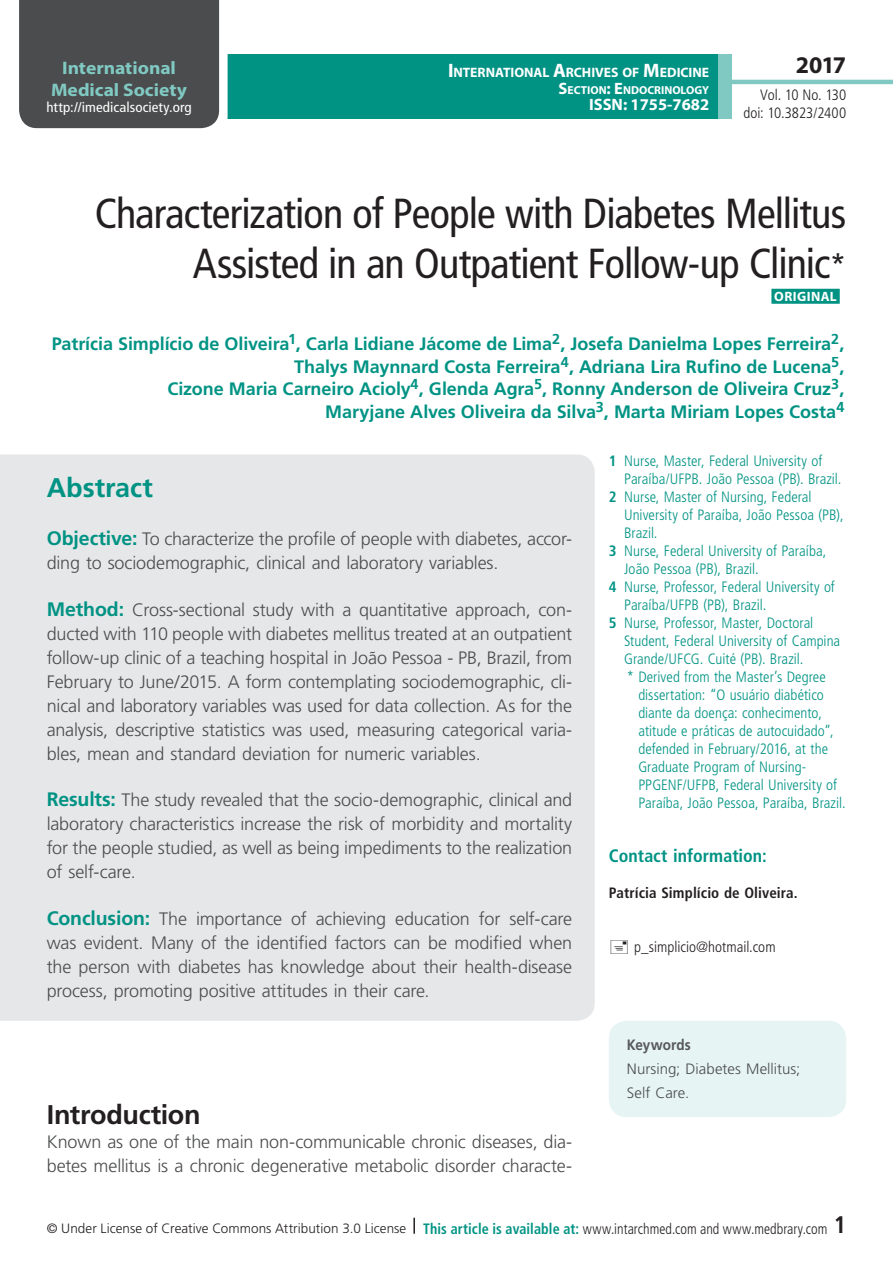
<style>
.page{position:relative;width:893px;height:1263px;background:#fff}
.page>*{position:absolute;margin:0;border:0;box-sizing:border-box;transform-origin:0 0}
.t1{font:condensed 42px/50.4px "Frutiger LT Std";letter-spacing:-.02em;color:#231f20;text-align:right}
.t2{font:700 27px "Frutiger LT Std";letter-spacing:-.015em;color:#231f20}
.t3{font:700 27px "Frutiger LT Std";letter-spacing:-.005em;color:#009384}
.t4{font:700 24px "Myriad Pro";color:#231f20}
.t5{font:700 condensed 24px "Frutiger LT Std";color:#231f20}
.t6{font:700 18.15px/21.8px "Myriad Pro";color:#80c9c2;text-align:center;scale:1.07 1}
.t7{font:300 18px/24px "Frutiger LT Std";letter-spacing:-.01em;color:#4b4c4d;text-align:justify}
.t8{font:700 18px/22.5px "Frutiger LT Std";letter-spacing:-.005em;color:#009384;text-align:right}
.t9{font:700 condensed 18px "Frutiger LT Std";color:#009384}
.t10{font:700 16.5px "Myriad Pro";color:#fff}
.t11{font:300 condensed 15px "Frutiger LT Std";color:#009384}
.t12{font:300 condensed 15px/18px "Frutiger LT Std";color:#231f20;text-align:right}
.t13{font:300 15px/24px "Frutiger LT Std";color:#4b4c4d}
.t14{font:700 condensed 15px "Frutiger LT Std";letter-spacing:.005em;color:#231f20}
.t15{font:700 15px "Frutiger LT Std";letter-spacing:.005em;color:#57585a;scale:.9 1}
.t16{font:condensed 13.95px "Frutiger LT Std";letter-spacing:.005em;color:#fff;scale:1.07 1}
.t17{font:700 13.65px "Myriad Pro";letter-spacing:-.005em;color:#fff}
.t18{font:300 13.5px "Frutiger LT Std";letter-spacing:.005em;color:#231f20}
.t19{font:700 13.5px "Myriad Pro";letter-spacing:.03em;color:#fff}
.t20{font:700 11.55px "Myriad Pro";color:#fff}
.s1{font-size:19.5px}
.s2{font-size:16.5px}
.s3{font-size:33px}
.s4{font-weight:700}
.s5{font-weight:700;font-size:19.5px;color:#009384}
.s6{font-weight:700;font-stretch:condensed;font-size:15px;color:#009384}
.s7{font-stretch:condensed;font-size:15px}
</style>
<div class="page">
<div style="left:23px;top:54px;width:762px;height:65px;background:#009384"></div>
<div style="left:19px;top:0;width:209px;height:129px;background:#4b4c4d"></div>
<div style="left:732px;top:36px;width:161px;height:94px;background:#fff"></div>
<hr style="left:730px;top:80px;width:163px;height:4px;background:#80c9c2">
<div style="left:718px;top:54px;width:14px;height:65px;background:#80c9c2"></div>
<svg style="left:413px;top:1218px;width:2px;height:16px"></svg>
<div style="left:0;top:454px;width:595px;height:567px;background:#e6e7e9"></div>
<div style="left:771px;top:289px;width:69px;height:15px;background:#009384"></div>
<div style="left:609px;top:1021px;width:237px;height:96px;background:#e6f4f3;border-radius:18px"></div>
<p class="t6" style="left:51px;top:56px;width:129px">International<br>Medical Society</p>
<p class="t16" style="left:46px;top:99px;width:137px">http://imedicalsociety.org</p>
<p class="t17" style="left:448px;top:64px;width:263px"><span class="s1">I</span>NTERNATIONAL <span class="s1">A</span>RCHIVES OF <span class="s1">M</span>EDICINE</p>
<p class="t20" style="left:559px;top:82px;width:152px"><span class="s2">S</span>ECTION<span class="s2">: E</span>NDOCRINOLOGY</p>
<p class="t10" style="left:589px;top:94px;width:122px">ISSN: 1755-7682</p>
<h3 class="t4" style="left:796px;top:49px;width:52px">2017</h3>
<p class="t12" style="left:743px;top:86px;width:104px">Vol. 10 No. 130 doi: 10.3823/2400</p>
<h1 class="t1" style="left:95px;top:188px;width:753px">Characterization of People with Diabetes Mellitus<br>Assisted in an Outpatient Follow-up Clinic<span class="s3">*</span></h1>
<p class="t19" style="left:774px;top:287px;width:64px">ORIGINAL</p>
<p class="t8" style="left:52px;top:333px;width:794px">Patrícia Simplício de Oliveira<sup>1</sup>, Carla Lidiane Jácome de Lima<sup>2</sup>, Josefa Danielma Lopes Ferreira<sup>2</sup>, Thalys Maynnard Costa Ferreira<sup>4</sup>, Adriana Lira Rufino de Lucena<sup>5</sup>,<br>Cizone Maria Carneiro Acioly<sup>4</sup>, Glenda Agra<sup>5</sup>, Ronny Anderson de Oliveira Cruz<sup>3</sup>,<br>Maryjane Alves Oliveira da Silva<sup>3</sup>, Marta Miriam Lopes Costa<sup>4</sup></p>
<p class="t11" style="left:609px;top:452px;width:215px"><span class="s4">1</span> Nurse, Master, Federal University of</p>
<p class="t11" style="left:624px;top:470px;width:219px">Paraíba/UFPB. João Pessoa (PB). Brazil.</p>
<p class="t11" style="left:609px;top:488px;width:204px"><span class="s4">2</span> Nurse, Master of Nursing, Federal</p>
<p class="t11" style="left:624px;top:506px;width:221px">University of Paraíba, João Pessoa (PB),</p>
<p class="t11" style="left:624px;top:524px;width:35px">Brazil.</p>
<p class="t11" style="left:609px;top:542px;width:219px"><span class="s4">3</span> Nurse, Federal University of Paraíba,</p>
<p class="t11" style="left:624px;top:560px;width:136px">João Pessoa (PB), Brazil.</p>
<p class="t11" style="left:609px;top:578px;width:228px"><span class="s4">4</span> Nurse, Professor, Federal University of</p>
<p class="t11" style="left:624px;top:596px;width:144px">Paraíba/UFPB (PB), Brazil.</p>
<p class="t11" style="left:609px;top:614px;width:206px"><span class="s4">5</span> Nurse, Professor, Master, Doctoral</p>
<p class="t11" style="left:624px;top:632px;width:218px">Student, Federal University of Campina</p>
<p class="t11" style="left:624px;top:650px;width:181px">Grande/UFCG. Cuité (PB). Brazil.</p>
<p class="t11" style="left:627px;top:668px;width:200px">* Derived from the Master’s Degree</p>
<p class="t11" style="left:638px;top:686px;width:187px">dissertation: “O usuário diabético</p>
<p class="t11" style="left:638px;top:704px;width:185px">diante da doença: conhecimento,</p>
<p class="t11" style="left:638px;top:722px;width:197px">atitude e práticas de autocuidado”,</p>
<p class="t11" style="left:638px;top:740px;width:191px">defended in February/2016, at the</p>
<p class="t11" style="left:638px;top:758px;width:169px">Graduate Program of Nursing-</p>
<p class="t11" style="left:638px;top:776px;width:200px">PPGENF/UFPB, Federal University of</p>
<p class="t11" style="left:638px;top:794px;width:209px">Paraíba, João Pessoa, Paraíba, Brazil.</p>
<p class="t9" style="left:609px;top:845px;width:159px">Contact information:</p>
<p class="t14" style="left:609px;top:884px;width:190px">Patrícia Simplício de Oliveira.</p>
<p class="t12" style="left:634px;top:938px;width:143px">p_simplicio@hotmail.com</p>
<h2 class="t3" style="left:47px;top:472px;width:108px">Abstract</h2>
<p class="t7" style="left:47px;top:527px;width:527px"><span class="s5">Objective:</span> To characterize the profile of people with diabetes, accor&shy;ding to sociodemographic, clinical and laboratory variables.</p>
<p class="t7" style="left:47px;top:598px;width:527px"><span class="s5">Method:</span> Cross-sectional study with a quantitative approach, con&shy;ducted with 110 people with diabetes mellitus treated at an outpatient follow-up clinic of a teaching hospital in João Pessoa - PB, Brazil, from February to June/2015. A form contemplating sociodemographic, cli&shy;nical and laboratory variables was used for data collection. As for the analysis, descriptive statistics was used, measuring categorical varia&shy;bles, mean and standard deviation for numeric variables.</p>
<p class="t7" style="left:47px;top:788px;width:527px"><span class="s5">Results:</span> The study revealed that the socio-demographic, clinical and laboratory characteristics increase the risk of morbidity and mortality for the people studied, as well as being impediments to the realization of self-care.</p>
<p class="t7" style="left:47px;top:907px;width:527px"><span class="s5">Conclusion:</span> The importance of achieving education for self-care was evident. Many of the identified factors can be modified when the person with diabetes has knowledge about their health-disease process, promoting positive attitudes in their care.</p>
<h2 class="t2" style="left:47px;top:1099px;width:155px">Introduction</h2>
<p class="t7" style="left:47px;top:1130px;width:527px">Known as one of the main non-communicable chronic diseases, dia&shy;betes mellitus is a chronic degenerative metabolic disorder characte-</p>
<p class="t15" style="left:627px;top:1036px;width:73px">Keywords</p>
<p class="t13" style="left:627px;top:1057px;width:175px">Nursing; Diabetes Mellitus;<br>Self Care.</p>
<p class="t18" style="left:47px;top:1220px;width:782px">© Under License of Creative Commons Attribution 3.0 License <span class="s6">This article is available at:</span> <span class="s7">www.intarchmed.com and www.medbrary.com</span></p>
<h3 class="t5" style="left:834px;top:1210px;width:14px">1</h3>
</div>
